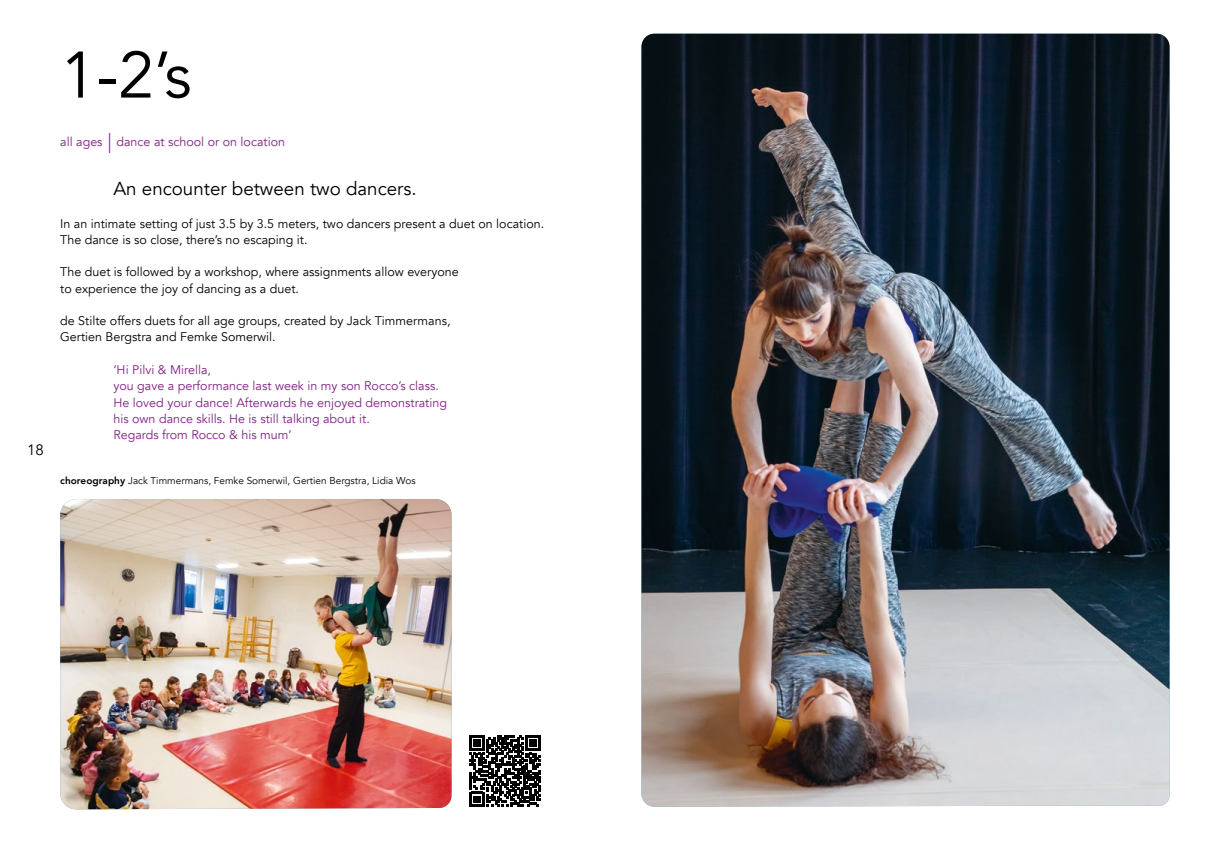
<style>
.page{position:relative;width:1205px;height:851px;background:#fff}
.page>*{position:absolute;margin:0;border:0;box-sizing:border-box;transform-origin:0 0}
.t1{font:65px "Avenir";color:#000}
.t2{font:18.75px "Avenir";color:#000}
.t3{font:15px "Avenir";color:#000}
.t4{font:12.5px/16.2px "Avenir";color:#000}
.t5{font:12.5px/16.2px "Avenir";color:#7f2082}
.t6{font:10px "Avenir";color:#000}
.s1{font-weight:300;font-size:20px}
.s2{font-weight:800}
</style>
<div class="page">
<img style="left:641px;top:34px;width:528px;height:772px">
<img style="left:60px;top:499px;width:392px;height:310px">
<svg style="left:469px;top:735px;width:72px;height:71px"></svg>
<p class="t3" style="left:27px;top:441px;width:18px">18</p>
<h1 class="t1" style="left:60px;top:36px;width:133px">1-2’s</h1>
<p class="t5" style="left:60px;top:134px;width:226px">all ages <span class="s1">|</span> dance at school or on location</p>
<h2 class="t2" style="left:113px;top:177px;width:305px">An encounter between two dancers.</h2>
<p class="t4" style="left:60px;top:215px;width:485px">In an intimate setting of just 3.5 by 3.5 meters, two dancers present a duet on location.<br>The dance is so close, there’s no escaping it.</p>
<p class="t4" style="left:60px;top:264px;width:400px">The duet is followed by a workshop, where assignments allow everyone to experience the joy of dancing as a duet.</p>
<p class="t4" style="left:60px;top:313px;width:392px">de Stilte offers duets for all age groups, created by Jack Timmermans,<br>Gertien Bergstra and Femke Somerwil.</p>
<p class="t5" style="left:113px;top:362px;width:335px">‘Hi Pilvi &amp; Mirella,<br>you gave a performance last week in my son Rocco’s class.<br>He loved your dance! Afterwards he enjoyed demonstrating his own dance skills. He is still talking about it.<br>Regards from Rocco &amp; his mum’</p>
<p class="t6" style="left:60px;top:474px;width:357px"><span class="s2">choreography</span> Jack Timmermans, Femke Somerwil, Gertien Bergstra, Lidia Wos</p>
</div>
